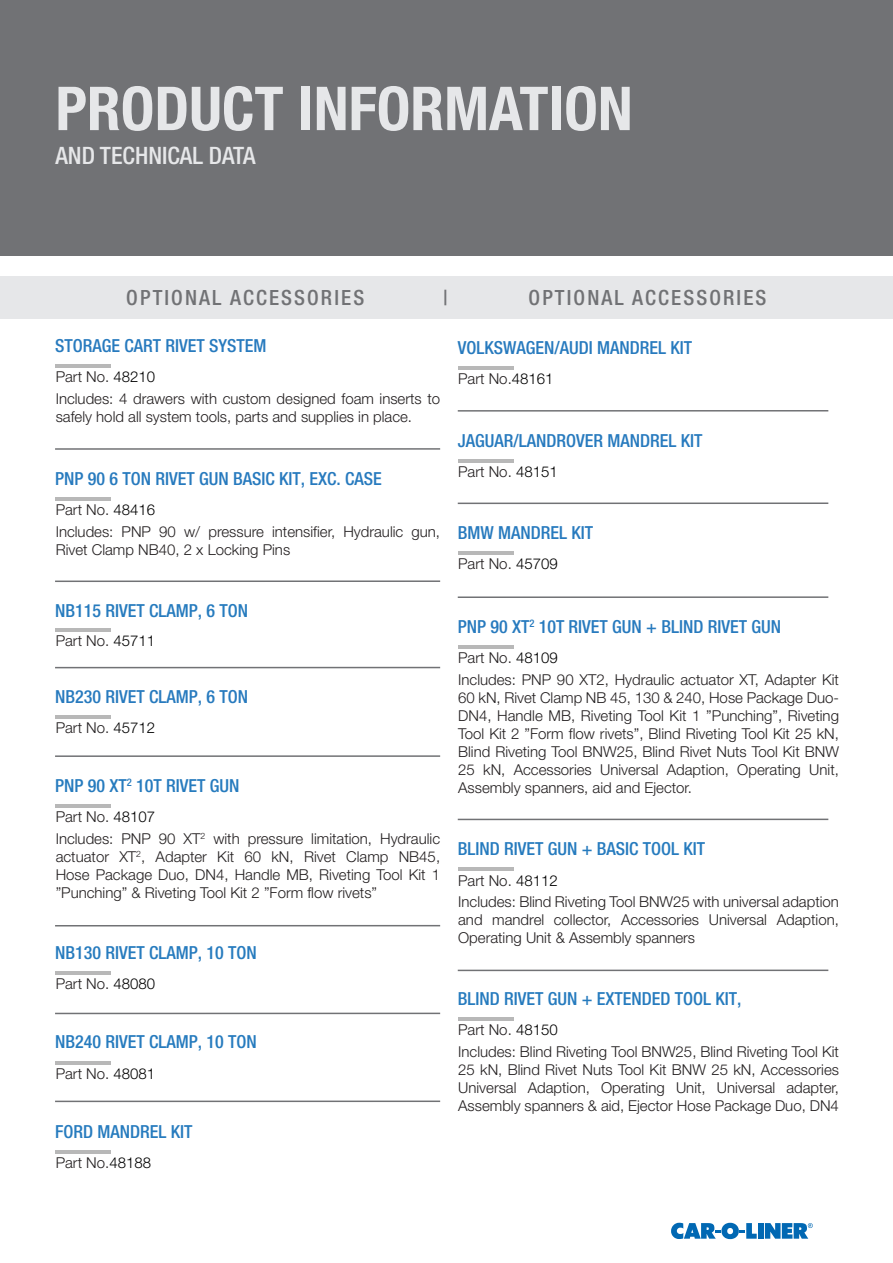
<style>
.page{position:relative;width:893px;height:1263px;background:#fff}
.page>*{position:absolute;margin:0;border:0;box-sizing:border-box;transform-origin:0 0}
.t1{font:700 condensed 60.6px "Helvetica Neue LT Pro";color:#e6e7e9}
.t2{font:500 condensed 24px "Helvetica Neue LT Pro";color:#e6e7e9}
.t3{font:500 condensed 21px "Helvetica Neue LT Pro";letter-spacing:.1em;color:#717275}
.t4{font:500 condensed 18px "Helvetica Neue LT Pro";color:#277abe}
.t5{font:500 condensed 18px "Helvetica Neue LT Pro";color:#267bbe}
.t6{font:300 15px/18px "Helvetica Neue LT Pro";color:#231f20;text-align:justify}
.s1{color:#000}
</style>
<div class="page">
<svg style="left:671px;top:1223px;width:86px;height:16px"></svg>
<div style="left:758px;top:1223px;width:6px;height:16px;background:#0168b3"></div>
<svg style="left:765px;top:1223px;width:48px;height:16px"></svg>
<div style="left:0;top:0;width:893px;height:255px;background:#717275"></div>
<div style="left:0;top:276px;width:893px;height:43px;background:#e6e7e9"></div>
<hr style="left:55px;top:448px;width:385px;height:2px;background:#717275">
<hr style="left:458px;top:502px;width:370px;height:2px;background:#717275">
<hr style="left:458px;top:410px;width:370px;height:2px;background:#717275">
<hr style="left:458px;top:596px;width:370px;height:2px;background:#717275">
<hr style="left:458px;top:819px;width:370px;height:1px;background:#717275">
<hr style="left:458px;top:969px;width:370px;height:2px;background:#717275">
<hr style="left:55px;top:580px;width:385px;height:2px;background:#717275">
<hr style="left:55px;top:667px;width:385px;height:1px;background:#717275">
<hr style="left:55px;top:755px;width:385px;height:2px;background:#717275">
<hr style="left:55px;top:925px;width:385px;height:1px;background:#717275">
<hr style="left:55px;top:1013px;width:385px;height:1px;background:#717275">
<hr style="left:55px;top:1100px;width:385px;height:2px;background:#717275">
<hr style="left:56px;top:365px;width:55px;height:3px;background:#b8b8b8">
<hr style="left:56px;top:497px;width:55px;height:3px;background:#b8b8b8">
<hr style="left:56px;top:804px;width:55px;height:3px;background:#b8b8b8">
<hr style="left:458px;top:867px;width:55px;height:3px;background:#b8b8b8">
<hr style="left:458px;top:1017px;width:55px;height:3px;background:#b8b8b8">
<hr style="left:458px;top:645px;width:55px;height:3px;background:#b8b8b8">
<hr style="left:56px;top:628px;width:55px;height:3px;background:#b8b8b8">
<hr style="left:56px;top:715px;width:55px;height:3px;background:#b8b8b8">
<hr style="left:56px;top:972px;width:55px;height:3px;background:#b8b8b8">
<hr style="left:56px;top:1061px;width:55px;height:3px;background:#b8b8b8">
<hr style="left:56px;top:1150px;width:55px;height:3px;background:#b8b8b8">
<hr style="left:458px;top:367px;width:55px;height:3px;background:#b8b8b8">
<hr style="left:458px;top:459px;width:55px;height:3px;background:#b8b8b8">
<hr style="left:458px;top:552px;width:55px;height:3px;background:#b8b8b8">
<hr style="left:892px;top:277px;width:1px;height:43px;background:#e6e7e9">
<p class="t1" style="left:55px;top:72px;width:579px">PRODUCT INFORMATION</p>
<p class="t2" style="left:55px;top:141px;width:202px">AND TECHNICAL DATA</p>
<p class="t3" style="left:126px;top:285px;width:239px">OPTIONAL ACCESSORIES</p>
<p class="t3" style="left:443px;top:285px;width:6px">|</p>
<p class="t3" style="left:529px;top:285px;width:239px">OPTIONAL ACCESSORIES</p>
<p class="t4" style="left:55px;top:335px;width:213px">STORAGE CART RIVET SYSTEM</p>
<p class="t4" style="left:458px;top:337px;width:236px">VOLKSWAGEN/AUDI MANDREL KIT</p>
<p class="t6" style="left:56px;top:368px;width:101px">Part No. <span class="s1">48210</span></p>
<p class="t6" style="left:56px;top:389px;width:386px">Includes: 4 drawers with custom designed foam inserts to safely hold all system tools, parts and supplies in place.</p>
<p class="t4" style="left:55px;top:468px;width:328px">PNP 90 6 TON RIVET GUN BASIC KIT, EXC. CASE</p>
<p class="t6" style="left:56px;top:501px;width:101px">Part No. <span class="s1">48416</span></p>
<p class="t6" style="left:56px;top:522px;width:386px">Includes: PNP 90 w/ pressure intensifier, Hydraulic gun,<br>Rivet Clamp NB40, 2 x Locking Pins</p>
<p class="t5" style="left:55px;top:600px;width:194px">NB115 RIVET CLAMP, 6 TON</p>
<p class="t6" style="left:56px;top:631px;width:101px">Part No. <span class="s1">45711</span></p>
<p class="t4" style="left:55px;top:685px;width:194px">NB230 RIVET CLAMP, 6 TON</p>
<p class="t6" style="left:56px;top:718px;width:101px">Part No. <span class="s1">45712</span></p>
<p class="t5" style="left:55px;top:775px;width:186px">PNP 90 XT<sup>2</sup> 10T RIVET GUN</p>
<p class="t6" style="left:56px;top:808px;width:101px">Part No. <span class="s1">48107</span></p>
<p class="t6" style="left:56px;top:829px;width:386px">Includes: PNP 90 XT<sup>2</sup> with pressure limitation, Hydraulic actuator XT<sup>2</sup>, Adapter Kit 60 kN, Rivet Clamp NB45, Hose Package Duo, DN4, Handle MB, Riveting Tool Kit 1 ”Punching” &amp; Riveting Tool Kit 2 ”Form flow rivets”</p>
<p class="t5" style="left:55px;top:942px;width:203px">NB130 RIVET CLAMP, 10 TON</p>
<p class="t6" style="left:56px;top:975px;width:101px">Part No. <span class="s1">48080</span></p>
<p class="t5" style="left:55px;top:1031px;width:203px">NB240 RIVET CLAMP, 10 TON</p>
<p class="t6" style="left:56px;top:1064px;width:101px">Part No. <span class="s1">48081</span></p>
<p class="t5" style="left:55px;top:1120px;width:139px">FORD MANDREL KIT</p>
<p class="t6" style="left:56px;top:1153px;width:97px">Part No.<span class="s1">48188</span></p>
<p class="t6" style="left:458px;top:370px;width:97px">Part No.<span class="s1">48161</span></p>
<p class="t4" style="left:458px;top:429px;width:246px">JAGUAR/LANDROVER MANDREL KIT</p>
<p class="t6" style="left:458px;top:462px;width:101px">Part No. <span class="s1">48151</span></p>
<p class="t4" style="left:458px;top:522px;width:137px">BMW MANDREL KIT</p>
<p class="t6" style="left:458px;top:555px;width:101px">Part No. <span class="s1">45709</span></p>
<p class="t4" style="left:458px;top:615px;width:325px">PNP 90 XT<sup>2</sup> 10T RIVET GUN + BLIND RIVET GUN</p>
<p class="t6" style="left:458px;top:648px;width:101px">Part No. <span class="s1">48109</span></p>
<p class="t6" style="left:458px;top:670px;width:382px">Includes: PNP 90 XT2, Hydraulic actuator XT, Adapter Kit 60 kN, Rivet Clamp NB 45, 130 &amp; 240, Hose Package Duo-DN4, Handle MB, Riveting Tool Kit 1 ”Punching”, Riveting Tool Kit 2 ”Form flow rivets”, Blind Riveting Tool Kit 25 kN, Blind Riveting Tool BNW25, Blind Rivet Nuts Tool Kit BNW 25 kN, Accessories Universal Adaption, Operating Unit, Assembly spanners, aid and Ejector.</p>
<p class="t5" style="left:458px;top:838px;width:249px">BLIND RIVET GUN + BASIC TOOL KIT</p>
<p class="t6" style="left:458px;top:872px;width:101px">Part No. <span class="s1">48112</span></p>
<p class="t6" style="left:458px;top:892px;width:382px">Includes: Blind Riveting Tool BNW25 with universal adaption and mandrel collector, Accessories Universal Adaption, Operating Unit &amp; Assembly spanners</p>
<p class="t5" style="left:458px;top:988px;width:285px">BLIND RIVET GUN + EXTENDED TOOL KIT,</p>
<p class="t6" style="left:458px;top:1020px;width:101px">Part No. <span class="s1">48150</span></p>
<p class="t6" style="left:458px;top:1042px;width:382px">Includes: Blind Riveting Tool BNW25, Blind Riveting Tool Kit 25 kN, Blind Rivet Nuts Tool Kit BNW 25 kN, Accessories Universal Adaption, Operating Unit, Universal adapter, Assembly spanners &amp; aid, Ejector Hose Package Duo, DN4</p>
</div>
